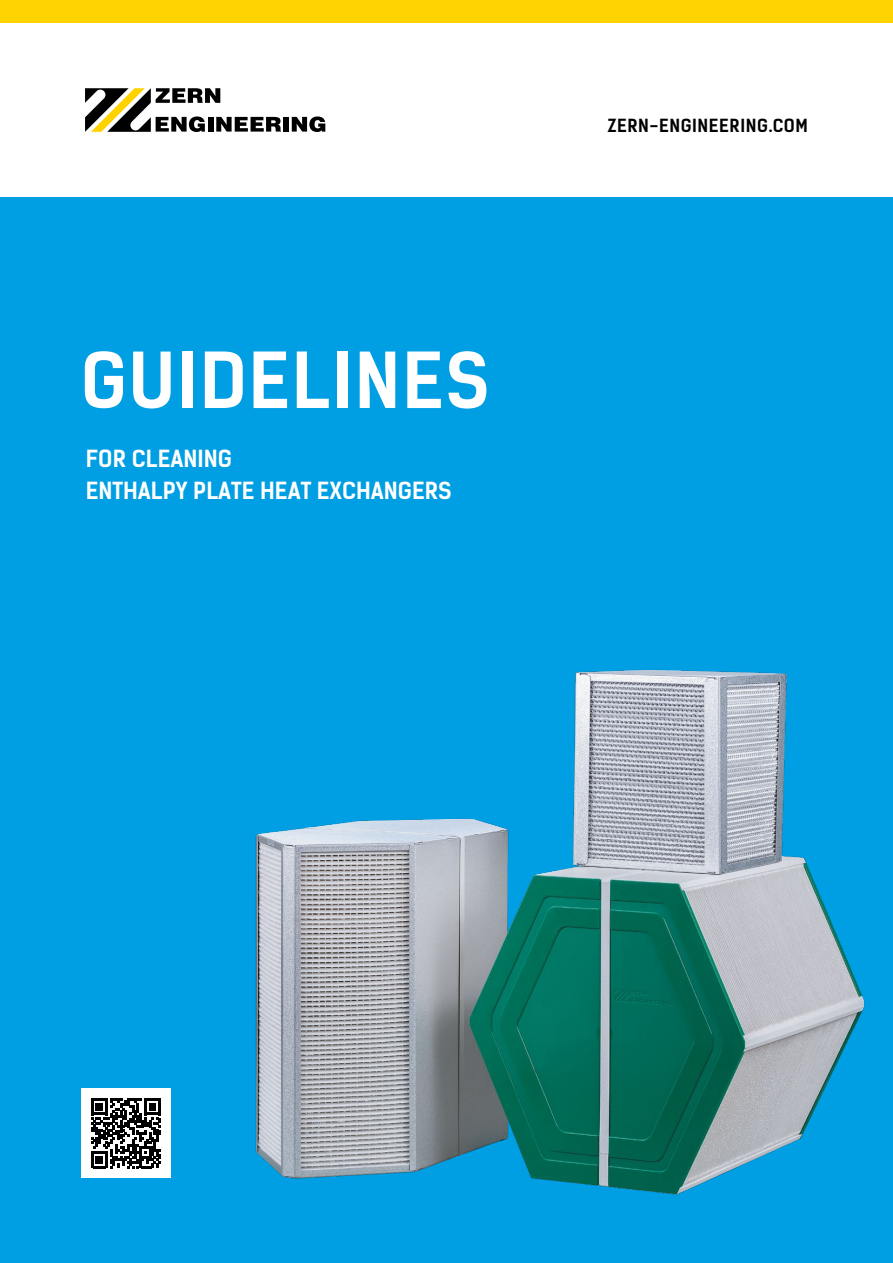
<style>
.page{position:relative;width:893px;height:1263px;background:#fff}
.page>*{position:absolute;margin:0;border:0;box-sizing:border-box;transform-origin:0 0}
.t1{font:73.35px "Kelson Sans Bold RU";letter-spacing:.025em;color:#fff}
.t2{font:22.5px/31.5px "Kelson Sans Bold RU";color:#fff}
.t3{font:17.25px "Kelson Sans Bold RU";letter-spacing:.035em;color:#000}
</style>
<div class="page">
<div style="left:0;top:198px;width:893px;height:1065px;background:#009ee3"></div>
<div style="left:283px;top:117px;width:6px;height:15px;background:#000"></div>
<svg style="left:292px;top:116px;width:33px;height:16px"></svg>
<svg style="left:85px;top:88px;width:196px;height:44px"></svg>
<div style="left:0;top:0;width:893px;height:22px;background:#ffd300"></div>
<div style="left:81px;top:1089px;width:90px;height:89px;background:#fff"></div>
<svg style="left:91px;top:1098px;width:70px;height:70px"></svg>
<img style="left:255px;top:669px;width:610px;height:526px">
<h1 class="t1" style="left:81px;top:336px;width:410px">GUIDELINES</h1>
<p class="t2" style="left:86px;top:443px;width:367px">FOR CLEANING<br>ENTHALPY PLATE HEAT EXCHANGERS</p>
<p class="t3" style="left:607px;top:115px;width:202px">ZERN-ENGINEERING.COM</p>
</div>
